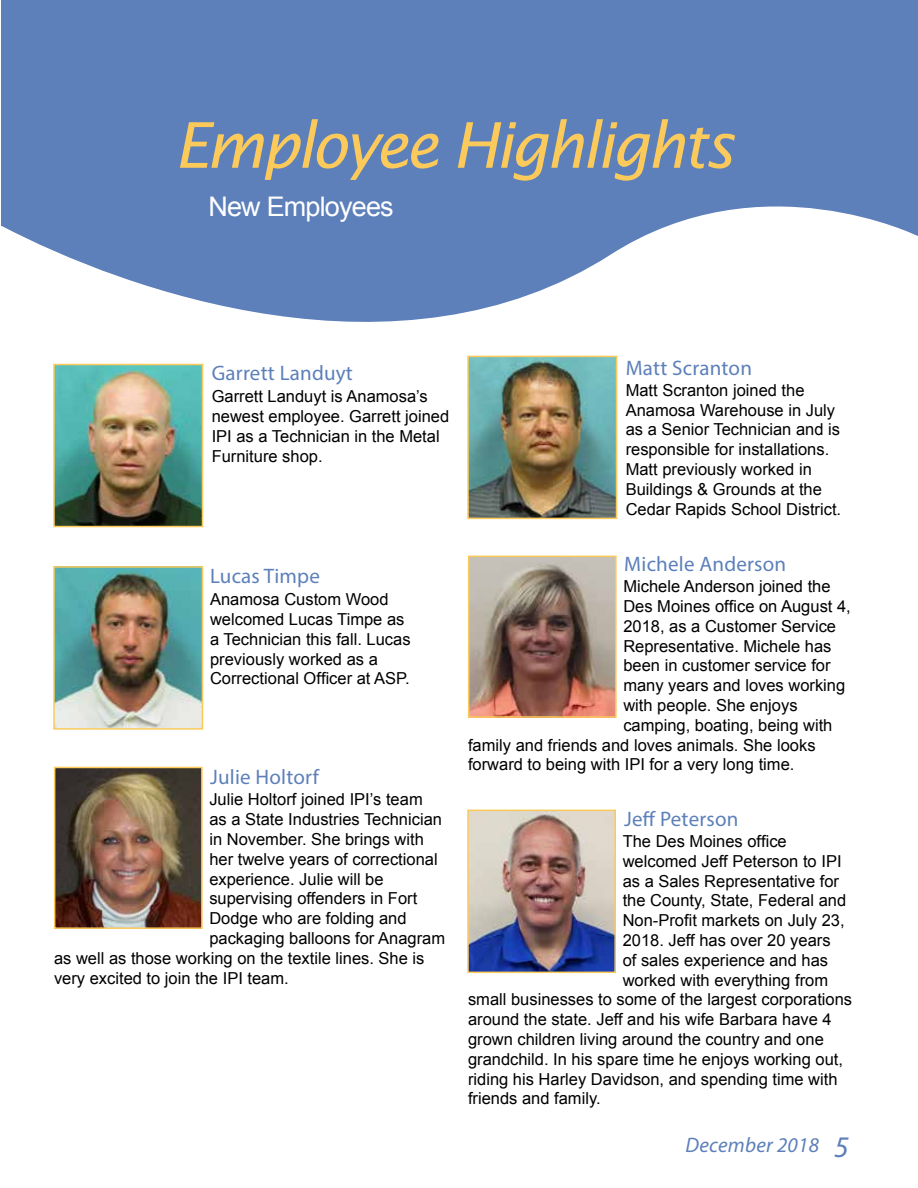
<style>
.page{position:relative;width:918px;height:1188px;background:#fff}
.page>*{position:absolute;margin:0;border:0;box-sizing:border-box;transform-origin:0 0}
.t1{font:italic 63px "Lucida Sans";letter-spacing:-.05em;color:#fcca5b}
.t2{font:27px "Arial";letter-spacing:-.03em;color:#fff}
.t3{font:21px "Myriad Pro";letter-spacing:.01em;color:#5d80ba}
.t4{font:italic 21px "Myriad Pro";letter-spacing:.01em;color:#5d80ba}
.t5{font:16.5px/19.8px "Arial";color:#000}
.s1{font-size:30px}
</style>
<div class="page">
<div style="left:1px;top:0;width:917px;height:336px;background:#5d80ba"></div>
<svg style="left:1px;top:206px;width:917px;height:186px;fill:#fff"></svg>
<img style="left:471px;top:559px;width:143px;height:156px">
<div style="left:468px;top:556px;width:149px;height:162px;border:2px solid #fcca5b"></div>
<img style="left:470px;top:813px;width:143px;height:157px">
<div style="left:467px;top:810px;width:149px;height:163px;border:2px solid #fcca5b"></div>
<img style="left:57px;top:770px;width:143px;height:156px">
<div style="left:54px;top:767px;width:149px;height:162px;border:2px solid #fcca5b"></div>
<img style="left:56px;top:367px;width:144px;height:157px">
<div style="left:53px;top:364px;width:150px;height:163px;border:2px solid #fcca5b"></div>
<img style="left:470px;top:359px;width:144px;height:157px">
<div style="left:467px;top:356px;width:150px;height:163px;border:2px solid #fcca5b"></div>
<img style="left:56px;top:569px;width:144px;height:158px">
<div style="left:53px;top:566px;width:150px;height:164px;border:2px solid #fcca5b"></div>
<h1 class="t1" style="left:174px;top:109px;width:562px">Employee Highlights</h1>
<h2 class="t2" style="left:208px;top:189px;width:187px">New Employees</h2>
<p class="t3" style="left:212px;top:360px;width:143px">Garrett Landuyt</p>
<p class="t3" style="left:626px;top:355px;width:128px">Matt Scranton</p>
<p class="t5" style="left:212px;top:387px;width:239px">Garrett Landuyt is Anamosa’s newest employee. Garrett joined<br>IPI as a Technician in the Metal<br>Furniture shop.</p>
<p class="t5" style="left:626px;top:380px;width:217px">Matt Scranton joined the<br>Anamosa Warehouse in July as a Senior Technician and is responsible for installations.<br>Matt previously worked in<br>Buildings &amp; Grounds at the<br>Cedar Rapids School District.</p>
<p class="t3" style="left:210px;top:563px;width:111px">Lucas Timpe</p>
<p class="t5" style="left:210px;top:590px;width:202px">Anamosa Custom Wood welcomed Lucas Timpe as a Technician this fall. Lucas previously worked as a<br>Correctional Officer at ASP.</p>
<p class="t3" style="left:210px;top:764px;width:110px">Julie Holtorf</p>
<p class="t5" style="left:209px;top:790px;width:215px">Julie Holtorf joined IPI’s team</p>
<p class="t5" style="left:209px;top:810px;width:234px">as a State Industries Technician</p>
<p class="t5" style="left:209px;top:829px;width:216px">in November. She brings with</p>
<p class="t5" style="left:209px;top:849px;width:230px">her twelve years of correctional</p>
<p class="t5" style="left:209px;top:869px;width:176px">experience. Julie will be</p>
<p class="t5" style="left:209px;top:889px;width:209px">supervising offenders in Fort</p>
<p class="t5" style="left:209px;top:909px;width:199px">Dodge who are folding and</p>
<p class="t5" style="left:209px;top:928px;width:237px">packaging balloons for Anagram</p>
<p class="t5" style="left:54px;top:948px;width:372px">as well as those working on the textile lines. She is</p>
<p class="t5" style="left:54px;top:968px;width:236px">very excited to join the IPI team.</p>
<p class="t3" style="left:624px;top:551px;width:163px">Michele Anderson</p>
<p class="t5" style="left:623px;top:577px;width:209px">Michele Anderson joined the</p>
<p class="t5" style="left:623px;top:597px;width:229px">Des Moines office on August 4,</p>
<p class="t5" style="left:623px;top:616px;width:214px">2018, as a Customer Service</p>
<p class="t5" style="left:623px;top:636px;width:210px">Representative. Michele has</p>
<p class="t5" style="left:623px;top:656px;width:209px">been in customer service for</p>
<p class="t5" style="left:623px;top:676px;width:223px">many years and loves working</p>
<p class="t5" style="left:623px;top:696px;width:176px">with people. She enjoys</p>
<p class="t5" style="left:623px;top:715px;width:211px">camping, boating, being with</p>
<p class="t5" style="left:468px;top:735px;width:349px">family and friends and loves animals. She looks</p>
<p class="t5" style="left:468px;top:755px;width:328px">forward to being with IPI for a very long time.</p>
<p class="t3" style="left:624px;top:806px;width:116px">Jeff Peterson</p>
<p class="t5" style="left:623px;top:831px;width:166px">The Des Moines office</p>
<p class="t5" style="left:623px;top:851px;width:220px">welcomed Jeff Peterson to IPI</p>
<p class="t5" style="left:623px;top:871px;width:218px">as a Sales Representative for</p>
<p class="t5" style="left:623px;top:891px;width:225px">the County, State, Federal and</p>
<p class="t5" style="left:623px;top:911px;width:223px">Non-Profit markets on July 23,</p>
<p class="t5" style="left:623px;top:930px;width:209px">2018. Jeff has over 20 years</p>
<p class="t5" style="left:623px;top:950px;width:207px">of sales experience and has</p>
<p class="t5" style="left:623px;top:970px;width:207px">worked with everything from</p>
<p class="t5" style="left:468px;top:990px;width:386px">small businesses to some of the largest corporations</p>
<p class="t5" style="left:468px;top:1010px;width:365px">around the state. Jeff and his wife Barbara have 4</p>
<p class="t5" style="left:468px;top:1029px;width:357px">grown children living around the country and one</p>
<p class="t5" style="left:468px;top:1049px;width:377px">grandchild. In his spare time he enjoys working out,</p>
<p class="t5" style="left:468px;top:1069px;width:371px">riding his Harley Davidson, and spending time with</p>
<p class="t5" style="left:468px;top:1089px;width:134px">friends and family.</p>
<p class="t4" style="left:686px;top:1132px;width:165px">December 2018 <span class="s1">5</span></p>
</div>
